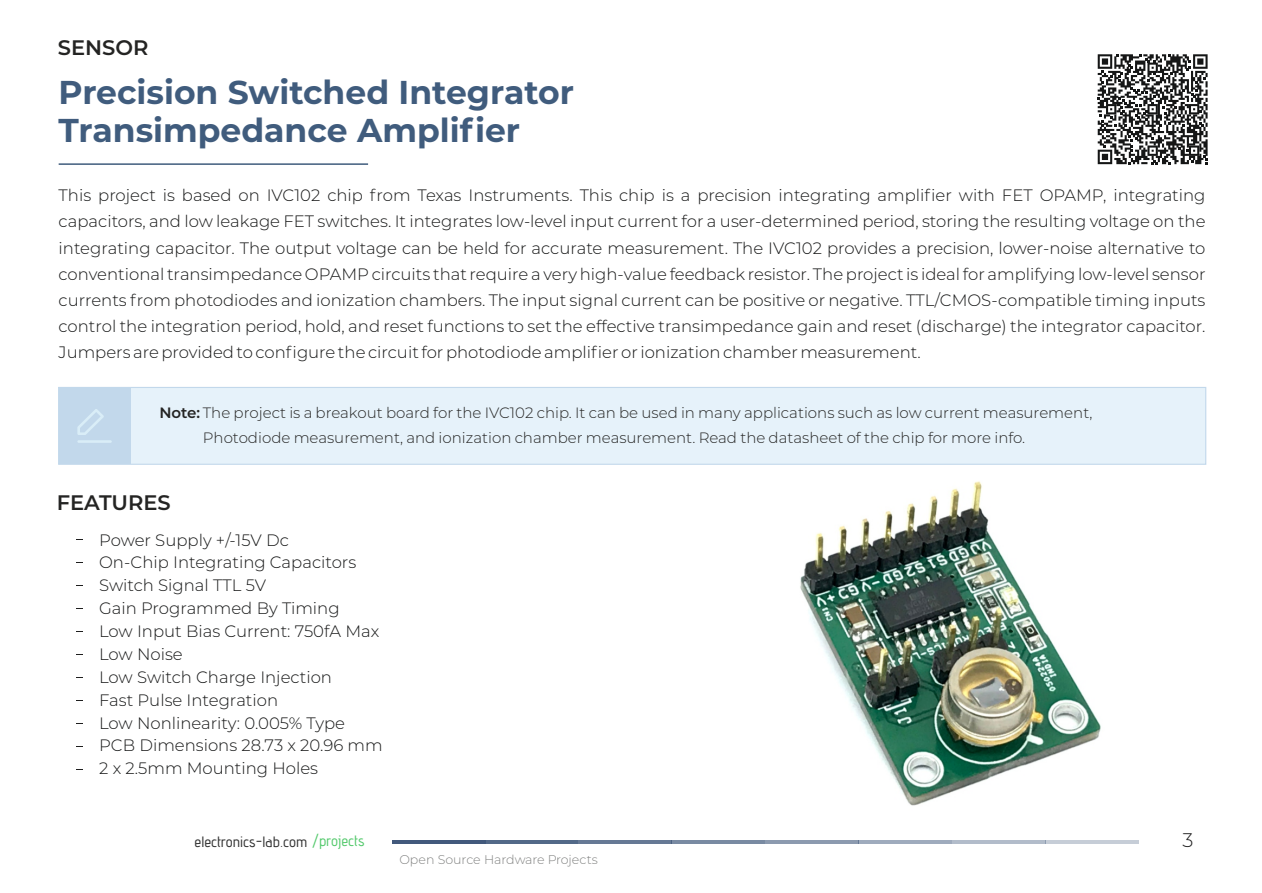
<style>
.page{position:relative;width:1262px;height:893px;background:#fff}
.page>*{position:absolute;margin:0;border:0;box-sizing:border-box;transform-origin:0 0}
.t1{font:700 33px/38.2px "Montserrat";color:#405c7d}
.t2{font:600 21px "Montserrat";color:#242423}
.t3{font:300 19.65px "Montserrat";color:#1e1e1e}
.t4{font:300 16.5px/22.8px "Montserrat";color:#151616;text-align:justify}
.t5{font:300 15px/24.6px "Montserrat";color:#242423}
.t6{font:15px "advent Bd 1";color:#323232}
.t7{font:300 12.6px "Montserrat";color:#818281}
.s1{font-weight:600}
.s2{color:#54c96c}
</style>
<div class="page">
<img style="left:800px;top:481px;width:301px;height:325px">
<hr style="left:59px;top:163px;width:309px;height:2px;background:#405c7d">
<svg style="left:1097px;top:54px;width:110px;height:110px"></svg>
<hr style="left:392px;top:840px;width:93px;height:3px;background:#42597c">
<hr style="left:485px;top:840px;width:93px;height:3px;background:#40587b">
<hr style="left:578px;top:840px;width:93px;height:3px;background:#40587b">
<hr style="left:671px;top:840px;width:94px;height:3px;background:#40587b">
<hr style="left:765px;top:840px;width:93px;height:3px;background:#40587b">
<hr style="left:858px;top:840px;width:94px;height:3px;background:#40587b">
<hr style="left:952px;top:840px;width:93px;height:3px;background:#40587b">
<hr style="left:1045px;top:840px;width:94px;height:3px;background:#40587b">
<div style="left:58px;top:387px;width:1148px;height:78px;background:#e6f2fa"></div>
<div style="left:59px;top:387px;width:71px;height:77px;background:#c2d8eb"></div>
<svg style="left:77px;top:409px;width:27px;height:26px"></svg>
<hr style="left:77px;top:440px;width:35px;height:3px;background:#d9edf7">
<p class="t2" style="left:58px;top:35px;width:92px">SENSOR</p>
<h1 class="t1" style="left:59px;top:73px;width:517px">Precision Switched Integrator<br>Transimpedance Amplifier</h1>
<p class="t4" style="left:59px;top:182px;width:1148px;line-height:26.2px">This project is based on IVC102 chip from Texas Instruments. This chip is a precision integrating amplifier with FET OPAMP, integrating capacitors, and low leakage FET switches. It integrates low-level input current for a user-determined period, storing the resulting voltage on the integrating capacitor. The output voltage can be held for accurate measurement. The IVC102 provides a precision, lower-noise alternative to conventional transimpedance OPAMP circuits that require a very high-value feedback resistor. The project is ideal for amplifying low-level sensor currents from photodiodes and ionization chambers. The input signal current can be positive or negative. TTL/CMOS-compatible timing inputs control the integration period, hold, and reset functions to set the effective transimpedance gain and reset (discharge) the integrator capacitor.<br>Jumpers are provided to configure the circuit for photodiode amplifier or ionization chamber measurement.</p>
<p class="t5" style="left:203px;top:400px;width:891px;text-indent:-43px"><span class="s1">Note:</span> The project is a breakout board for the IVC102 chip. It can be used in many applications such as low current measurement,<br>Photodiode measurement, and ionization chamber measurement. Read the datasheet of the chip for more info.</p>
<p class="t2" style="left:57px;top:490px;width:116px">FEATURES</p>
<p class="t4" style="left:99px;top:528px;width:285px;text-align:left">Power Supply +/-15V Dc<br>On-Chip Integrating Capacitors<br>Switch Signal TTL 5V<br>Gain Programmed By Timing<br>Low Input Bias Current: 750fA Max<br>Low Noise<br>Low Switch Charge Injection<br>Fast Pulse Integration<br>Low Nonlinearity: 0.005% Type<br>PCB Dimensions 28.73 x 20.96 mm<br>2 x 2.5mm Mounting Holes</p>
<p class="t6" style="left:194px;top:836px;width:171px">electronics-lab.com <span class="s2">/projects</span></p>
<p class="t7" style="left:399px;top:851px;width:200px">Open Source Hardware Projects</p>
<p class="t3" style="left:1182px;top:828px;width:12px">3</p>
</div>
